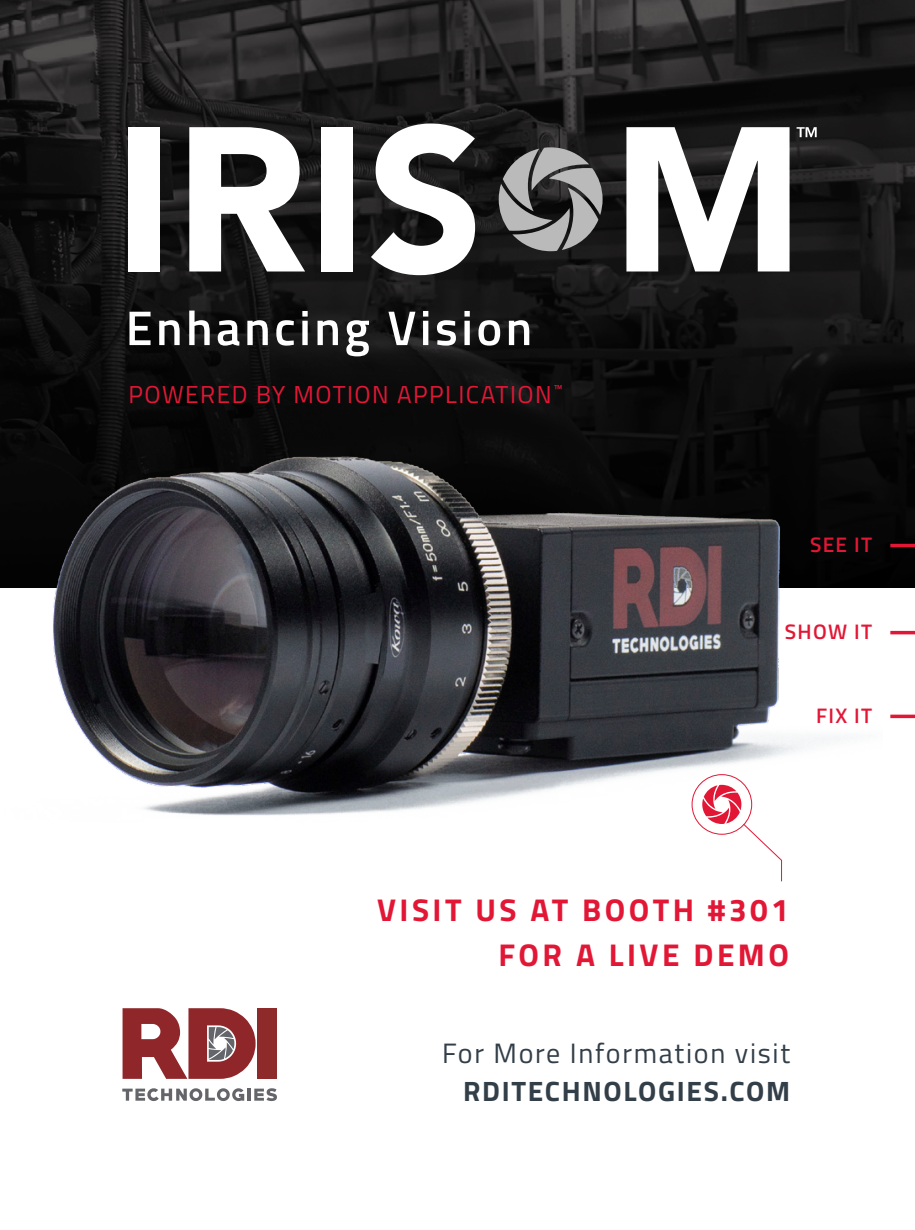
<style>
.page{position:relative;width:915px;height:1230px;background:#fff}
.page>*{position:absolute;margin:0;border:0;box-sizing:border-box;transform-origin:0 0}
.t1{font:700 31.5px "Titillium Web";letter-spacing:.11em;color:#e21736}
.t2{font:28px "Titillium Web";letter-spacing:.06em;color:#323e48}
.t3{font:700 28px "Titillium Web";letter-spacing:.06em;color:#323e48}
.t4{font:24.5px "Titillium Web";letter-spacing:.06em;color:#e21736}
.t5{font:600 21px "Titillium Web";letter-spacing:.06em;color:#e21736}
</style>
<div class="page">
<svg style="left:0;top:0;width:915px;height:587px;background:#181718"></svg>
<svg style="left:123px;top:1008px;width:133px;height:71px"></svg>
<div style="left:258px;top:1008px;width:19px;height:71px;background:#8e2a2a"></div>
<svg style="left:122px;top:1088px;width:122px;height:13px"></svg>
<hr style="left:247px;top:1088px;width:4px;height:12px;background:#63656a">
<svg style="left:254px;top:1088px;width:23px;height:13px"></svg>
<img style="left:4px;top:421px;width:879px;height:460px">
<hr style="left:890px;top:544px;width:25px;height:3px;background:#e21736">
<hr style="left:890px;top:631px;width:25px;height:3px;background:#e21736">
<svg style="left:890px;top:714px;width:25px;height:4px"></svg>
<svg style="left:702px;top:785px;width:80px;height:97px"></svg>
<svg style="left:129px;top:312px;width:22px;height:33px"></svg>
<svg style="left:159px;top:320px;width:21px;height:25px"></svg>
<svg style="left:189px;top:311px;width:21px;height:34px"></svg>
<svg style="left:218px;top:320px;width:21px;height:26px"></svg>
<svg style="left:247px;top:320px;width:21px;height:25px"></svg>
<svg style="left:276px;top:320px;width:18px;height:26px"></svg>
<svg style="left:302px;top:311px;width:6px;height:6px"></svg>
<div style="left:302px;top:321px;width:6px;height:24px;background:#fff"></div>
<svg style="left:317px;top:320px;width:21px;height:25px"></svg>
<svg style="left:346px;top:320px;width:23px;height:36px"></svg>
<svg style="left:388px;top:312px;width:27px;height:33px"></svg>
<svg style="left:423px;top:311px;width:5px;height:6px"></svg>
<div style="left:423px;top:321px;width:5px;height:24px;background:#fff"></div>
<svg style="left:437px;top:320px;width:19px;height:26px"></svg>
<svg style="left:464px;top:311px;width:6px;height:6px"></svg>
<div style="left:464px;top:321px;width:6px;height:24px;background:#fff"></div>
<svg style="left:478px;top:320px;width:22px;height:26px"></svg>
<svg style="left:509px;top:320px;width:20px;height:25px"></svg>
<div style="left:129px;top:127px;width:31px;height:144px;background:#fff"></div>
<svg style="left:189px;top:127px;width:116px;height:144px"></svg>
<div style="left:321px;top:127px;width:32px;height:144px;background:#fff"></div>
<svg style="left:371px;top:123px;width:104px;height:152px"></svg>
<svg style="left:626px;top:127px;width:163px;height:144px"></svg>
<svg style="left:499px;top:147px;width:103px;height:104px;background:#737373"></svg>
<svg style="left:796px;top:127px;width:20px;height:10px"></svg>
<p class="t4" style="left:129px;top:376px;width:436px">POWERED BY MOTION APPLICATION<sup>™</sup></p>
<p class="t5" style="left:810px;top:529px;width:64px">SEE IT</p>
<p class="t5" style="left:785px;top:616px;width:89px">SHOW IT</p>
<p class="t5" style="left:816px;top:700px;width:58px">FIX IT</p>
<p class="t1" style="left:377px;top:886px;width:413px">VISIT US AT BOOTH #301</p>
<p class="t1" style="left:498px;top:931px;width:292px">FOR A LIVE DEMO</p>
<p class="t2" style="left:442px;top:1032px;width:350px">For More Information visit</p>
<p class="t3" style="left:463px;top:1070px;width:329px">RDITECHNOLOGIES.COM</p>
</div>
